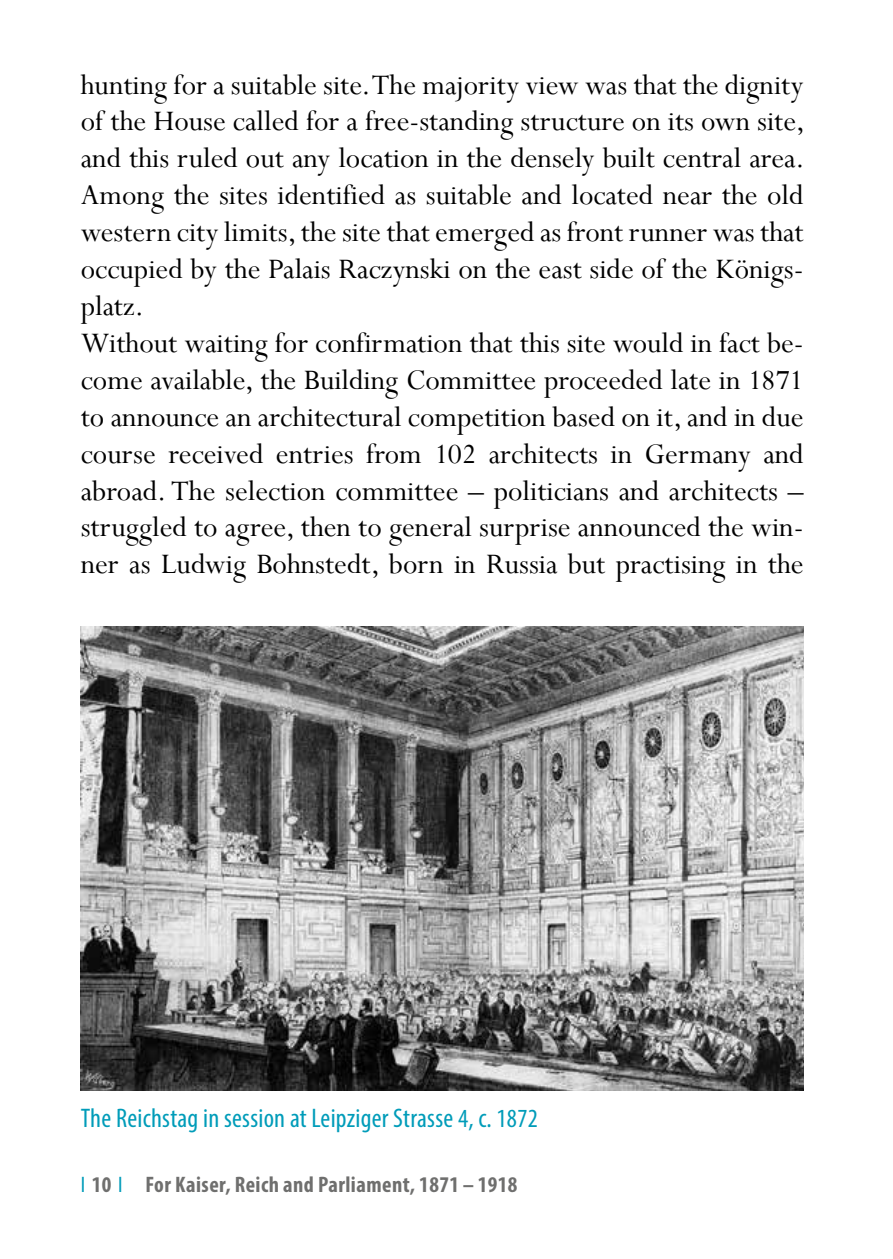
<style>
.page{position:relative;width:893px;height:1259px;background:#fff}
.page>*{position:absolute;margin:0;border:0;box-sizing:border-box;transform-origin:0 0}
.t1{font:31.5px/36.9px "Perpetua";color:#000}
.t2{font:condensed 27px "Myriad Pro";letter-spacing:.01em;color:#009cb9}
.t3{font:700 condensed 22.5px "Myriad Pro";letter-spacing:.02em;color:#6f6f6e}
.s1{font-size:30.9px}
.s2{font-size:26.4px}
.s3{font-weight:400;color:#009cb9}
</style>
<div class="page">
<img style="left:81px;top:627px;width:723px;height:463px">
<p class="t1" style="left:81px;top:65px;width:726px">hunting for a suitable site. The majority view was that the dignity of the House called for a free-standing structure on its own site, and this ruled out any location in the densely built central area.<br>Among the sites identified as suitable and located near the old western city limits, the site that emerged as front runner was that occupied by the Palais Raczynski on the east side of the Königs-- platz.<br>Without waiting for confirmation that this site would in fact be&shy;come available, the Building Committee proceeded late in <span class="s1">1871 </span>to announce an architectural competition based on it, and in due course received entries from <span class="s1">102</span> architects in Germany and abroad. The selection committee – politicians and architects – struggled to agree, then to general surprise announced the win&shy;ner as Ludwig Bohnstedt, born in Russia but practising in the</p>
<p class="t2" style="left:81px;top:1101px;width:459px">The Reichstag in session at Leipziger Strasse <span class="s2">4</span>, c. <span class="s2">1872</span></p>
<p class="t3" style="left:81px;top:1170px;width:438px"><span class="s3">I</span> 10 <span class="s3">I</span> For Kaiser, Reich and Parliament, 1871 – 1918</p>
</div>
